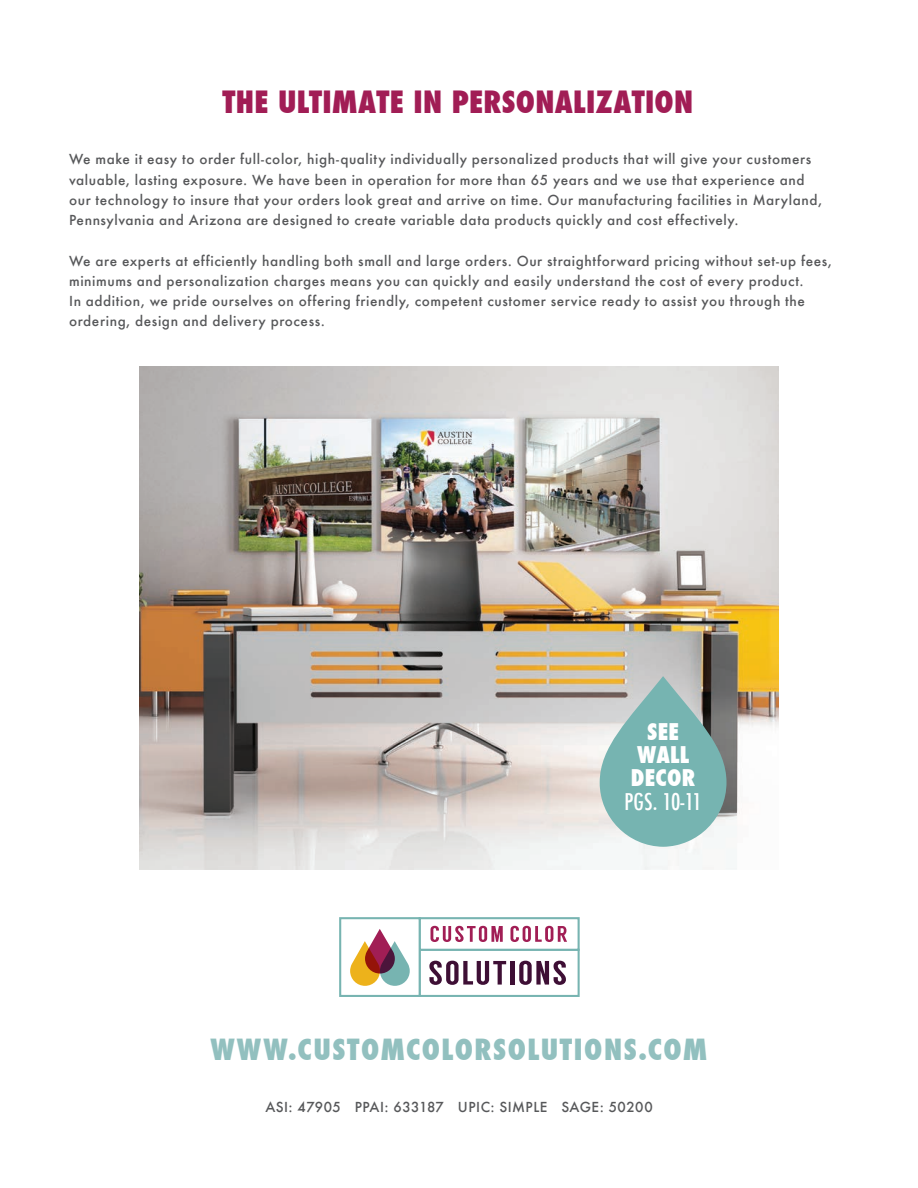
<style>
.page{position:relative;width:918px;height:1188px;background:#fff}
.page>*{position:absolute;margin:0;border:0;box-sizing:border-box;transform-origin:0 0}
.t1{font:800 condensed 30px "Futura";letter-spacing:.01em;color:#a11d55}
.t2{font:800 condensed 28.5px "Futura";letter-spacing:.055em;color:#92c0bf}
.t3{font:800 condensed 22.5px/23.2px "Futura";letter-spacing:.01em;color:#fff;text-align:center}
.t4{font:500 condensed 22.5px "Futura";letter-spacing:-.015em;color:#fff}
.t5{font:500 13.5px/20.2px "Futura";letter-spacing:.045em;color:#57585a}
</style>
<div class="page">
<div style="left:419px;top:949px;width:161px;height:48px;border:2px solid #77b4b1"></div>
<div style="left:419px;top:917px;width:161px;height:34px;border:2px solid #77b4b1"></div>
<div style="left:339px;top:917px;width:82px;height:80px;border:2px solid #77b4b1"></div>
<svg style="left:431px;top:926px;width:72px;height:16px"></svg>
<svg style="left:510px;top:926px;width:57px;height:16px"></svg>
<svg style="left:350px;top:929px;width:60px;height:57px"></svg>
<svg style="left:429px;top:961px;width:77px;height:24px"></svg>
<div style="left:510px;top:961px;width:5px;height:24px;background:#3e0f35"></div>
<svg style="left:519px;top:961px;width:47px;height:24px"></svg>
<img style="left:139px;top:367px;width:640px;height:502px">
<svg style="left:600px;top:676px;width:127px;height:171px;background:#8cb5b2"></svg>
<h1 class="t1" style="left:223px;top:82px;width:472px">THE ULTIMATE IN PERSONALIZATION</h1>
<p class="t5" style="left:69px;top:149px;width:755px">We make it easy to order full-color, high-quality individually personalized products that will give your customers valuable, lasting exposure. We have been in operation for more than 65 years and we use that experience and our technology to insure that your orders look great and arrive on time. Our manufacturing facilities in Maryland, Pennsylvania and Arizona are designed to create variable data products quickly and cost effectively.</p>
<p class="t5" style="left:69px;top:250px;width:764px">We are experts at efficiently handling both small and large orders. Our straightforward pricing without set-up fees, minimums and personalization charges means you can quickly and easily understand the cost of every product.<br>In addition, we pride ourselves on offering friendly, competent customer service ready to assist you through the ordering, design and delivery process.</p>
<h3 class="t3" style="left:631px;top:720px;width:66px">SEE<br>WALL<br>DECOR</h3>
<h3 class="t4" style="left:624px;top:788px;width:79px">PGS. 10-11</h3>
<h2 class="t2" style="left:210px;top:1030px;width:499px">WWW.CUSTOMCOLORSOLUTIONS.COM</h2>
<p class="t5" style="left:265px;top:1097px;width:389px">ASI: 47905 PPAI: 633187 UPIC: SIMPLE SAGE: 50200</p>
</div>
